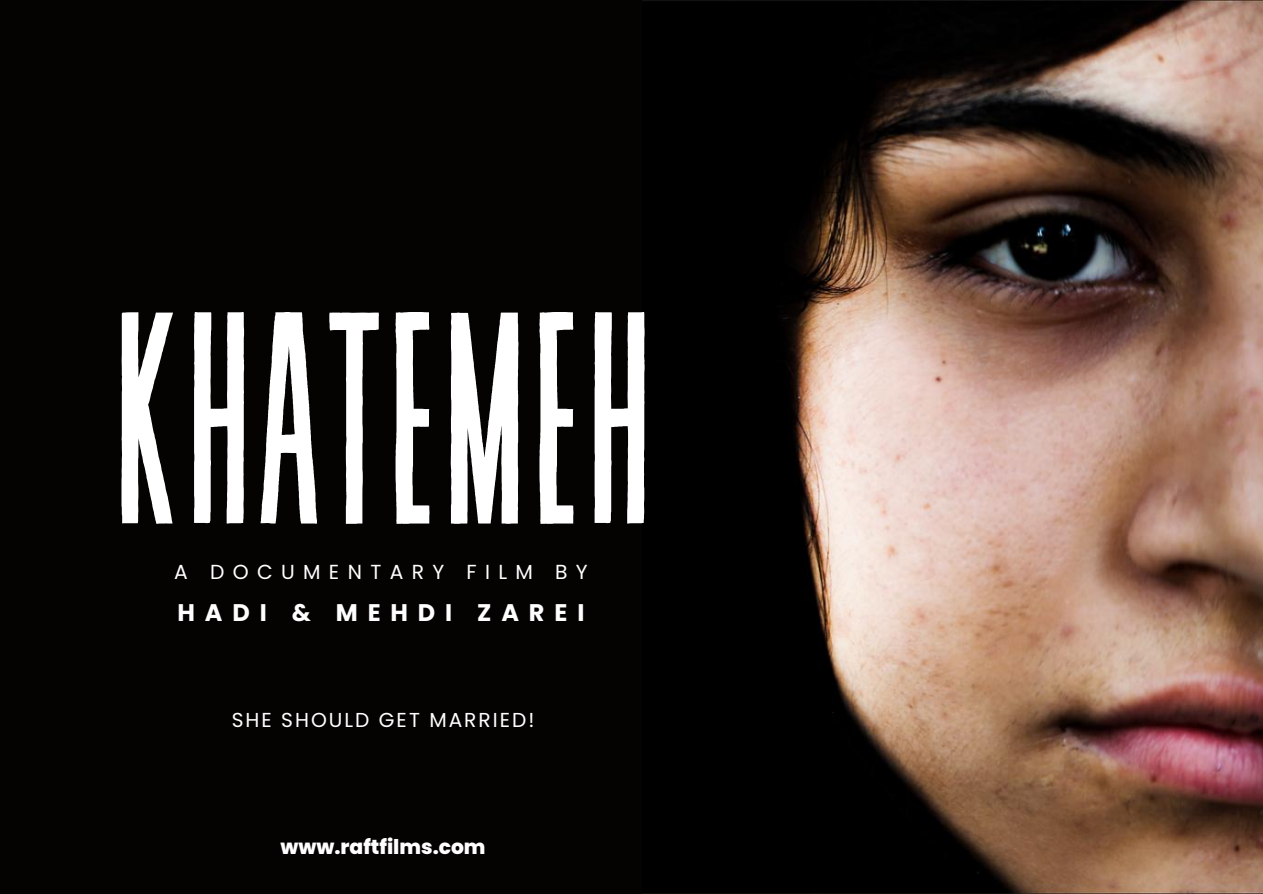
<style>
.page{position:relative;width:1263px;height:894px;background:#fff}
.page>*{position:absolute;margin:0;border:0;box-sizing:border-box;transform-origin:0 0}
.t1{font:301.05px "Revive 80 Tall";color:#fff}
.t2{font:700 24px "Poppins";letter-spacing:.41em;color:#fff}
.t3{font:20.25px "Poppins";letter-spacing:.41em;color:#fff}
.t4{font:800 20.25px "Poppins";color:#fff}
.t5{font:20.1px "Poppins";letter-spacing:.1em;color:#fff}
</style>
<div class="page">
<div style="left:0;top:0;width:1263px;height:893px;background:#050302"></div>
<img style="left:642px;top:0;width:621px;height:893px">
<h1 class="t1" style="left:111px;top:265px;width:546px">KHATEMEH</h1>
<p class="t3" style="left:174px;top:557px;width:415px">A DOCUMENTARY FILM BY</p>
<p class="t2" style="left:178px;top:595px;width:408px">HADI &amp; MEHDI ZAREI</p>
<p class="t5" style="left:232px;top:706px;width:304px">SHE SHOULD GET MARRIED!</p>
<p class="t4" style="left:281px;top:832px;width:207px">www.raftfilms.com</p>
</div>
